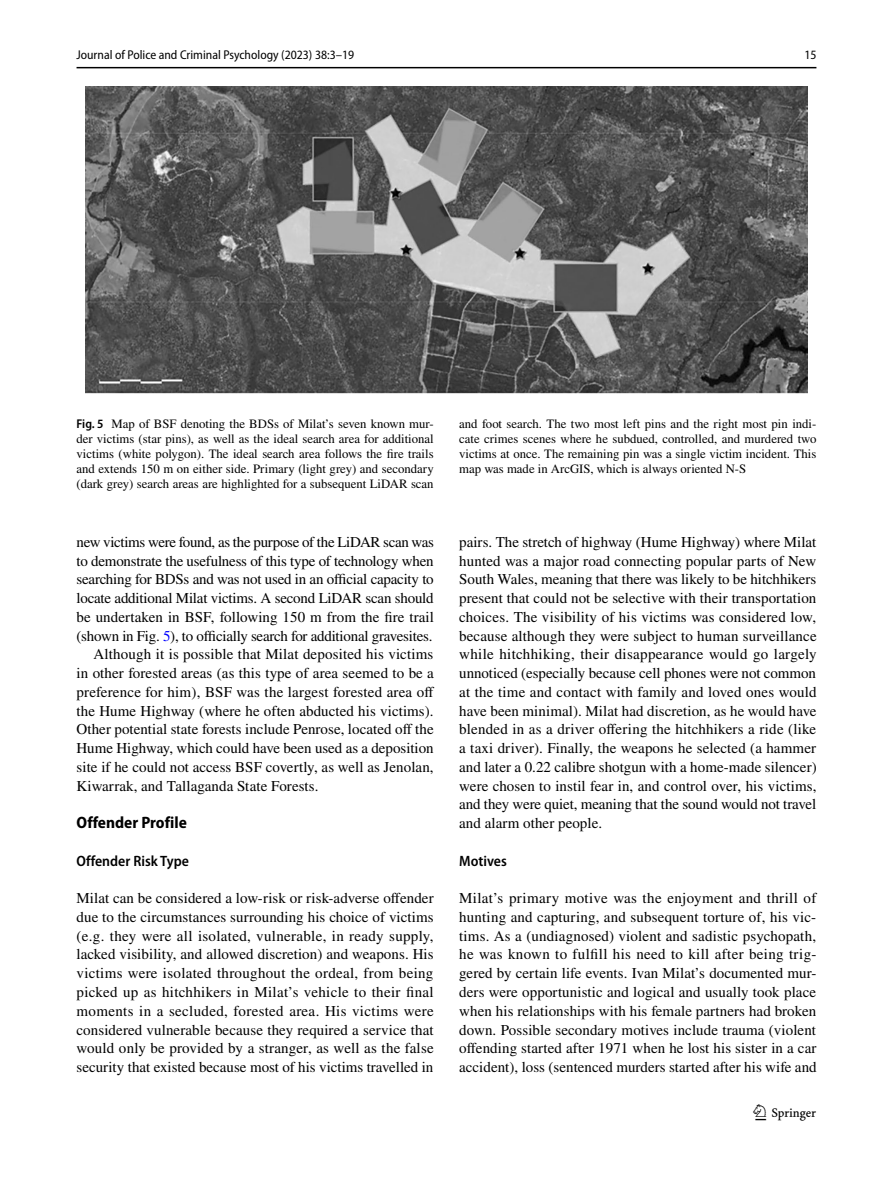
<style>
.page{position:relative;width:893px;height:1187px;background:#fff}
.page>*{position:absolute;margin:0;border:0;box-sizing:border-box;transform-origin:0 0}
.t1{font:22.5px "Springnew Regular 3";color:#000}
.t2{font:700 semi-condensed 16.5px "Myriad Pro";color:#000}
.t3{font:15px/18.8px "STIX";color:#000;text-align:justify}
.t4{font:15px "STIX";letter-spacing:-.02em;color:#000}
.t5{font:600 semi-condensed 15px "Myriad Pro";color:#000}
.t6{font:12.75px/15px "STIX";color:#000;text-align:justify}
.t7{font:semi-condensed 12.75px "Myriad Pro";color:#000}
.s1{font-family:"Myriad Pro";font-weight:600;font-stretch:semi-condensed}
.s2{color:#00f}
</style>
<div class="page">
<hr style="left:77px;top:67px;width:739px;height:1px;background:#000">
<img style="left:85px;top:87px;width:723px;height:306px">
<p class="t7" style="left:77px;top:48px;width:279px">Journal of Police and Criminal Psychology (2023) 38:3–19</p>
<p class="t7" style="left:804px;top:48px;width:14px">15</p>
<p class="t6" style="left:77px;top:417px;width:359px"><span class="s1">Fig. 5</span> Map of BSF denoting the BDSs of Milat’s seven known mur&shy;der victims (star pins), as well as the ideal search area for additional victims (white polygon). The ideal search area follows the fire trails and extends 150 m on either side. Primary (light grey) and secondary (dark grey) search areas are highlighted for a subsequent LiDAR scan</p>
<p class="t6" style="left:459px;top:417px;width:359px">and foot search. The two most left pins and the right most pin indi&shy;cate crimes scenes where he subdued, controlled, and murdered two victims at once. The remaining pin was a single victim incident. This map was made in ArcGIS, which is always oriented N-S</p>
<p class="t4" style="left:77px;top:531px;width:359px">new victims were found, as the purpose of the LiDAR scan was</p>
<p class="t3" style="left:77px;top:552px;width:359px">to demonstrate the usefulness of this type of technology when</p>
<p class="t3" style="left:77px;top:571px;width:359px">searching for BDSs and was not used in an official capacity to</p>
<p class="t3" style="left:77px;top:589px;width:359px">locate additional Milat victims. A second LiDAR scan should</p>
<p class="t3" style="left:77px;top:608px;width:359px">be undertaken in BSF, following 150 m from the fire trail</p>
<p class="t3" style="left:77px;top:627px;width:358px">(shown in Fig. <span class="s2">5</span>), to officially search for additional gravesites.</p>
<p class="t3" style="left:94px;top:646px;width:341px">Although it is possible that Milat deposited his victims</p>
<p class="t3" style="left:77px;top:664px;width:359px">in other forested areas (as this type of area seemed to be a</p>
<p class="t3" style="left:77px;top:683px;width:359px">preference for him), BSF was the largest forested area off</p>
<p class="t3" style="left:77px;top:702px;width:359px">the Hume Highway (where he often abducted his victims).</p>
<p class="t3" style="left:77px;top:721px;width:359px">Other potential state forests include Penrose, located off the</p>
<p class="t3" style="left:77px;top:739px;width:359px">Hume Highway, which could have been used as a deposition</p>
<p class="t3" style="left:77px;top:758px;width:359px">site if he could not access BSF covertly, as well as Jenolan,</p>
<p class="t3" style="left:77px;top:777px;width:243px">Kiwarrak, and Tallaganda State Forests.</p>
<p class="t2" style="left:77px;top:813px;width:112px">Offender Profile</p>
<p class="t5" style="left:77px;top:852px;width:114px">Offender Risk Type</p>
<p class="t3" style="left:77px;top:889px;width:359px">Milat can be considered a low-risk or risk-adverse offender due to the circumstances surrounding his choice of victims (e.g. they were all isolated, vulnerable, in ready supply, lacked visibility, and allowed discretion) and weapons. His victims were isolated throughout the ordeal, from being picked up as hitchhikers in Milat’s vehicle to their final moments in a secluded, forested area. His victims were considered vulnerable because they required a service that would only be provided by a stranger, as well as the false security that existed because most of his victims travelled in</p>
<p class="t3" style="left:459px;top:533px;width:359px">pairs. The stretch of highway (Hume Highway) where Milat hunted was a major road connecting popular parts of New South Wales, meaning that there was likely to be hitchhikers present that could not be selective with their transportation choices. The visibility of his victims was considered low, because although they were subject to human surveillance while hitchhiking, their disappearance would go largely unnoticed (especially because cell phones were not common at the time and contact with family and loved ones would have been minimal). Milat had discretion, as he would have blended in as a driver offering the hitchhikers a ride (like a taxi driver). Finally, the weapons he selected (a hammer and later a 0.22 calibre shotgun with a home-made silencer) were chosen to instil fear in, and control over, his victims, and they were quiet, meaning that the sound would not travel and alarm other people.</p>
<p class="t5" style="left:459px;top:852px;width:49px">Motives</p>
<p class="t3" style="left:459px;top:889px;width:359px">Milat’s primary motive was the enjoyment and thrill of hunting and capturing, and subsequent torture of, his vic&shy;tims. As a (undiagnosed) violent and sadistic psychopath, he was known to fulfill his need to kill after being trig&shy;gered by certain life events. Ivan Milat’s documented mur&shy;ders were opportunistic and logical and usually took place when his relationships with his female partners had broken down. Possible secondary motives include trauma (violent offending started after 1971 when he lost his sister in a car accident), loss (sentenced murders started after his wife and</p>
<h1 class="t1" style="left:755px;top:1104px;width:62px">1 3</h1>
</div>
